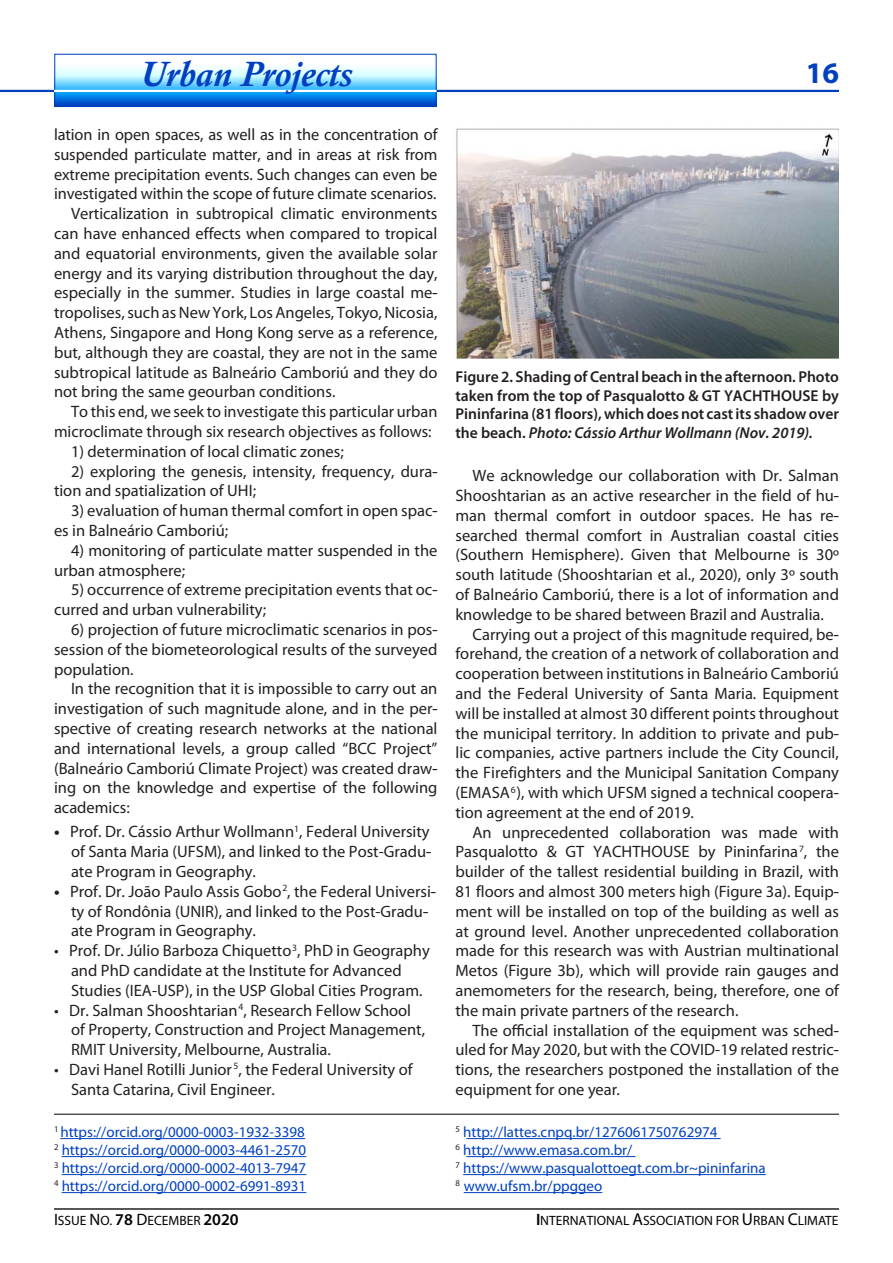
<style>
.page{position:relative;width:893px;height:1263px;background:#fff}
.page>*{position:absolute;margin:0;border:0;box-sizing:border-box;transform-origin:0 0}
.t1{font:italic 700 36px "Calisto";color:#0040c0}
.t2{font:700 30px "Myriad Pro";color:#0040bf}
.headline{font:16.5px/19.8px "Myriad Pro";color:#231f20;text-align:justify}
.subhead{font:600 15.75px/18.8px "Myriad Pro";color:#231f20;text-align:justify}
.headline-2{font:15px "Myriad Pro";color:#0040c1}
.t3{font:13.5px "Myriad Pro";color:#000}
.s1{font-weight:700}
.s2{font-style:italic}
.s3{font-size:16.5px}
.s4{font-weight:600;font-size:16.5px}
.s5{font-size:17.25px}
</style>
<div class="page">
<hr style="left:0;top:90px;width:839px;height:2px;background:#0040bf">
<svg style="left:56px;top:67px;width:379px;height:38px;background:#6abdf4"></svg>
<div style="left:54px;top:54px;width:383px;height:53px;border:1px solid #0040c0"></div>
<hr style="left:54px;top:90px;width:382px;height:2px;background:#fff">
<hr style="left:54px;top:1208px;width:785px;height:2px;background:#231f20">
<hr style="left:60px;top:1138px;width:245px;height:1px;background:#0040c1">
<hr style="left:62px;top:1156px;width:244px;height:1px;background:#0040c1">
<hr style="left:62px;top:1174px;width:244px;height:1px;background:#0040c1">
<hr style="left:62px;top:1192px;width:244px;height:1px;background:#0040c1">
<hr style="left:54px;top:1114px;width:785px;height:1px;background:#000">
<hr style="left:466px;top:1138px;width:255px;height:1px;background:#0040c1">
<hr style="left:466px;top:1156px;width:169px;height:1px;background:#0040c1">
<hr style="left:463px;top:1174px;width:303px;height:1px;background:#0040c1">
<hr style="left:464px;top:1192px;width:138px;height:1px;background:#0040c1">
<img style="left:455px;top:128px;width:384px;height:231px">
<h1 class="t1" style="left:140px;top:54px;width:213px">Urban Projects</h1>
<h2 class="t2" style="left:806px;top:53px;width:33px">16</h2>
<p class="headline" style="left:54px;top:124px;width:385px">lation in open spaces, as well as in the concentration of suspended particulate matter, and in areas at risk from extreme precipitation events. Such changes can even be investigated within the scope of future climate scenarios.</p>
<p class="headline" style="left:54px;top:203px;width:385px;text-indent:17px">Verticalization in subtropical climatic environments can have enhanced effects when compared to tropical and equatorial environments, given the available solar energy and its varying distribution throughout the day, especially in the summer. Studies in large coastal met tropolises, such as New York, Los Angeles, Tokyo, Nicosia, Athens, Singapore and Hong Kong serve as a reference, but, although they are coastal, they are not in the same subtropical latitude as Balneário Camboriú and they do not bring the same geourban conditions.</p>
<p class="headline" style="left:54px;top:401px;width:385px;text-indent:17px">To this end, we seek to investigate this particular urban microclimate through six research objectives as follows:</p>
<p class="headline" style="left:71px;top:441px;width:274px">1) determination of local climatic zones;</p>
<p class="headline" style="left:54px;top:461px;width:384px;text-indent:17px">2) exploring the genesis, intensity, frequency, durat tion and spatialization of UHI;</p>
<p class="headline" style="left:54px;top:500px;width:384px;text-indent:17px">3) evaluation of human thermal comfort in open space es in Balneário Camboriú;</p>
<p class="headline" style="left:54px;top:540px;width:385px;text-indent:17px">4) monitoring of particulate matter suspended in the urban atmosphere;</p>
<p class="headline" style="left:54px;top:580px;width:384px;text-indent:17px">5) occurrence of extreme precipitation events that occ curred and urban vulnerability;</p>
<p class="headline" style="left:54px;top:619px;width:385px;text-indent:17px">6) projection of future microclimatic scenarios in poss session of the biometeorological results of the surveyed population.</p>
<p class="headline" style="left:54px;top:679px;width:385px;text-indent:17px">In the recognition that it is impossible to carry out an investigation of such magnitude alone, and in the pers spective of creating research networks at the national and international levels, a group called “BCC Project” (Balneário Camboriú Climate Project) was created drawi ing on the knowledge and expertise of the following academics:</p>
<p class="headline" style="left:71px;top:821px;width:361px;text-indent:-17px"><span class="s1">•</span> Prof. Dr. Cássio Arthur Wollmann<sup>1</sup>, Federal University of Santa Maria (UFSM), and linked to the Post-Gradua ate Program in Geography.</p>
<p class="headline" style="left:71px;top:881px;width:365px;text-align:left;text-indent:-17px"><span class="s1">•</span> Prof. Dr. João Paulo Assis Gobo<sup>2</sup>, the Federal Universit ty of Rondônia (UNIR), and linked to the Post-Gradua ate Program in Geography.</p>
<p class="headline" style="left:71px;top:940px;width:360px;text-align:left;text-indent:-17px">• Prof. Dr. Júlio Barboza Chiquetto<sup>3</sup>, PhD in Geography and PhD candidate at the Institute for Advanced<br>Studies (IEA-USP), in the USP Global Cities Program.</p>
<p class="headline" style="left:71px;top:1000px;width:356px;text-align:left;text-indent:-17px">• Dr. Salman Shooshtarian<sup>4</sup>, Research Fellow School of Property, Construction and Project Management,<br>RMIT University, Melbourne, Australia.</p>
<p class="headline" style="left:71px;top:1059px;width:344px;text-indent:-17px">• Davi Hanel Rotilli Junior <sup>5</sup>, the Federal University of<br>Santa Catarina, Civil Engineer.</p>
<p class="headline-2" style="left:54px;top:1123px;width:252px"><sup>1</sup> https://orcid.org/0000-0003-1932-3398</p>
<p class="headline-2" style="left:54px;top:1141px;width:254px"><sup>2</sup> https://orcid.org/0000-0003-4461-2570</p>
<p class="headline-2" style="left:54px;top:1159px;width:254px"><sup>3</sup> https://orcid.org/0000-0002-4013-7947</p>
<p class="headline-2" style="left:54px;top:1177px;width:254px"><sup>4</sup> https://orcid.org/0000-0002-6991-8931</p>
<p class="subhead" style="left:455px;top:367px;width:385px">Figure 2. Shading of Central beach in the afternoon. Photo taken from the top of Pasqualotto &amp; GT YACHTHOUSE by Pininfarina (81 floors), which does not cast its shadow over the beach. <span class="s2">Photo: Cássio Arthur Wollmann (Nov. 2019).</span></p>
<p class="headline" style="left:455px;top:465px;width:385px;text-indent:17px">We acknowledge our collaboration with Dr. Salman Shooshtarian as an active researcher in the field of hum man thermal comfort in outdoor spaces. He has res searched thermal comfort in Australian coastal cities (Southern Hemisphere). Given that Melbourne is 30º south latitude (Shooshtarian et al., 2020), only 3º south of Balneário Camboriú, there is a lot of information and knowledge to be shared between Brazil and Australia.</p>
<p class="headline" style="left:455px;top:624px;width:385px;text-indent:17px">Carrying out a project of this magnitude required, bef forehand, the creation of a network of collaboration and cooperation between institutions in Balneário Camboriú and the Federal University of Santa Maria. Equipment will be installed at almost 30 different points throughout the municipal territory. In addition to private and publ lic companies, active partners include the City Council, the Firefighters and the Municipal Sanitation Company (EMASA<sup>6</sup>), with which UFSM signed a technical cooperat tion agreement at the end of 2019.</p>
<p class="headline" style="left:455px;top:822px;width:385px;text-indent:17px">An unprecedented collaboration was made with Pasqualotto &amp; GT YACHTHOUSE by Pininfarina<sup>7</sup>, the builder of the tallest residential building in Brazil, with 81 floors and almost 300 meters high (Figure 3a). Equipm ment will be installed on top of the building as well as at ground level. Another unprecedented collaboration made for this research was with Austrian multinational Metos (Figure 3b), which will provide rain gauges and anemometers for the research, being, therefore, one of the main private partners of the research.</p>
<p class="headline" style="left:455px;top:1020px;width:385px;text-indent:17px">The official installation of the equipment was schedu uled for May 2020, but with the COVID-19 related restrict tions, the researchers postponed the installation of the equipment for one year.</p>
<p class="headline-2" style="left:455px;top:1123px;width:263px"><sup>5</sup> http://lattes.cnpq.br/1276061750762974</p>
<p class="headline-2" style="left:455px;top:1141px;width:178px"><sup>6</sup> http://www.emasa.com.br/</p>
<p class="headline-2" style="left:455px;top:1159px;width:312px"><sup>7</sup> https://www.pasqualottoegt.com.br~pininfarina</p>
<p class="headline-2" style="left:455px;top:1177px;width:148px"><sup>8</sup> www.ufsm.br/ppggeo</p>
<p class="t3" style="left:54px;top:1212px;width:186px"><span class="s3">I</span>SSUE <span class="s3">N</span>O. <span class="s4">78</span> <span class="s3">D</span>ECEMBER <span class="s4">2020</span></p>
<p class="t3" style="left:536px;top:1212px;width:304px"><span class="s4">I</span>NTERNATIONAL <span class="s5">A</span>SSOCIATION FOR <span class="s5">U</span>RBAN <span class="s5">C</span>LIMATE</p>
</div>
